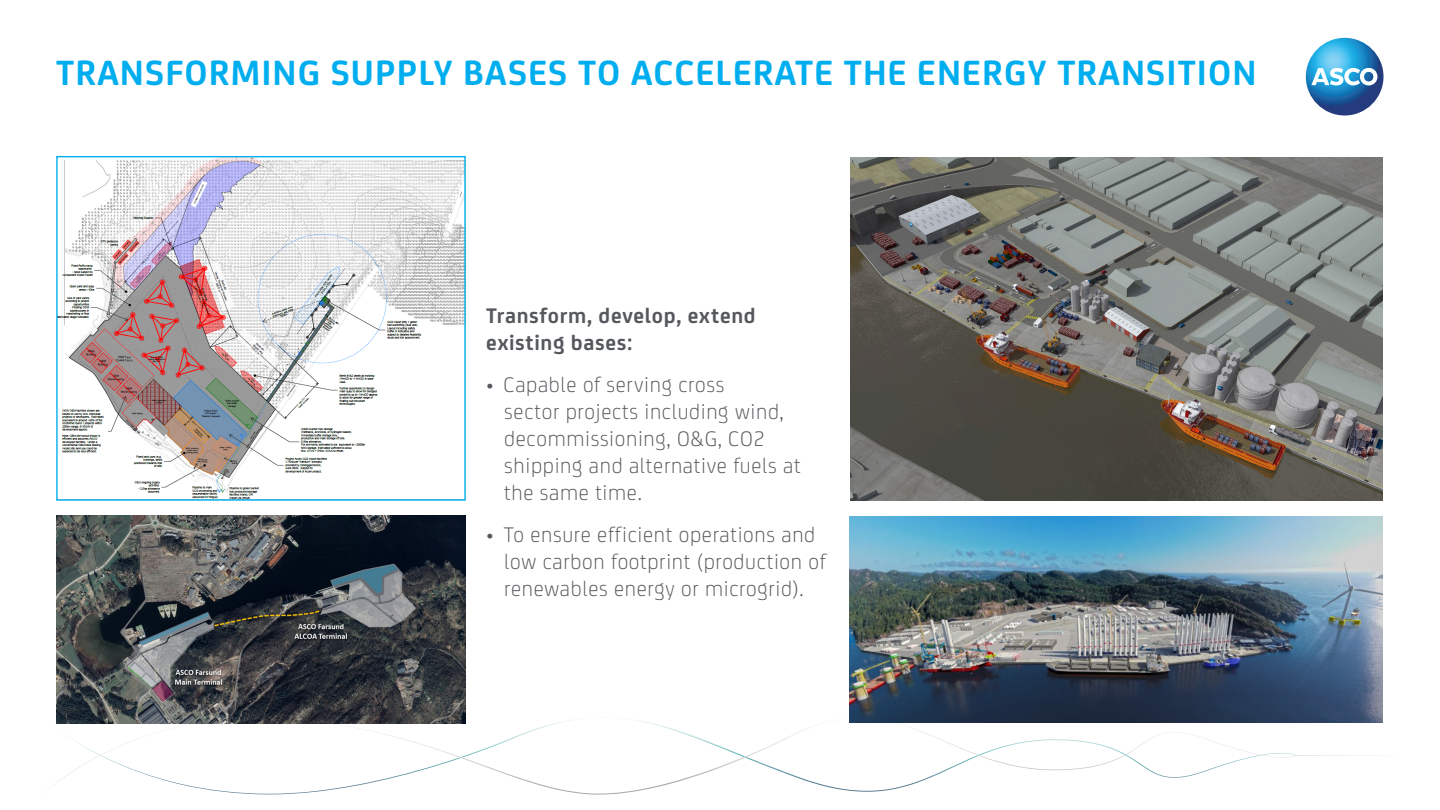
<style>
.page{position:relative;width:1440px;height:810px;background:#fff}
.page>*{position:absolute;margin:0;border:0;box-sizing:border-box;transform-origin:0 0}
.t1{font:700 37.5px "FS Joey";letter-spacing:.03em;color:#00aeef}
.t2{font:300 22.5px/27px "FS Joey";letter-spacing:.03em;color:#55585c}
.t3{font:700 22.5px/27px "FS Joey";letter-spacing:.03em;color:#55585c}
</style>
<div class="page">
<svg style="left:1306px;top:38px;width:78px;height:78px;background:#2e7fb8"></svg>
<svg style="left:1311px;top:68px;width:66px;height:17px"></svg>
<img style="left:50px;top:720px;width:1242px;height:75px">
<img style="left:100px;top:754px;width:1271px;height:4px">
<img style="left:58px;top:158px;width:406px;height:341px">
<div style="left:56px;top:156px;width:410px;height:345px;border:1px solid #00aeef"></div>
<img style="left:56px;top:516px;width:410px;height:208px">
<img style="left:849px;top:516px;width:534px;height:207px">
<img style="left:850px;top:158px;width:533px;height:343px">
<p class="t1" style="left:56px;top:44px;width:1202px">TRANSFORMING SUPPLY BASES TO ACCELERATE THE ENERGY TRANSITION</p>
<p class="t3" style="left:486px;top:300px;width:271px">Transform, develop, extend existing bases:</p>
<p class="t2" style="left:504px;top:370px;width:298px;text-indent:-18px">• Capable of serving cross<br>sector projects including wind, decommissioning, O&amp;G, CO2 shipping and alternative fuels at the same time.</p>
<p class="t2" style="left:504px;top:520px;width:323px;text-indent:-18px">• To ensure efficient operations and low carbon footprint (production of renewables energy or microgrid).</p>
</div>
